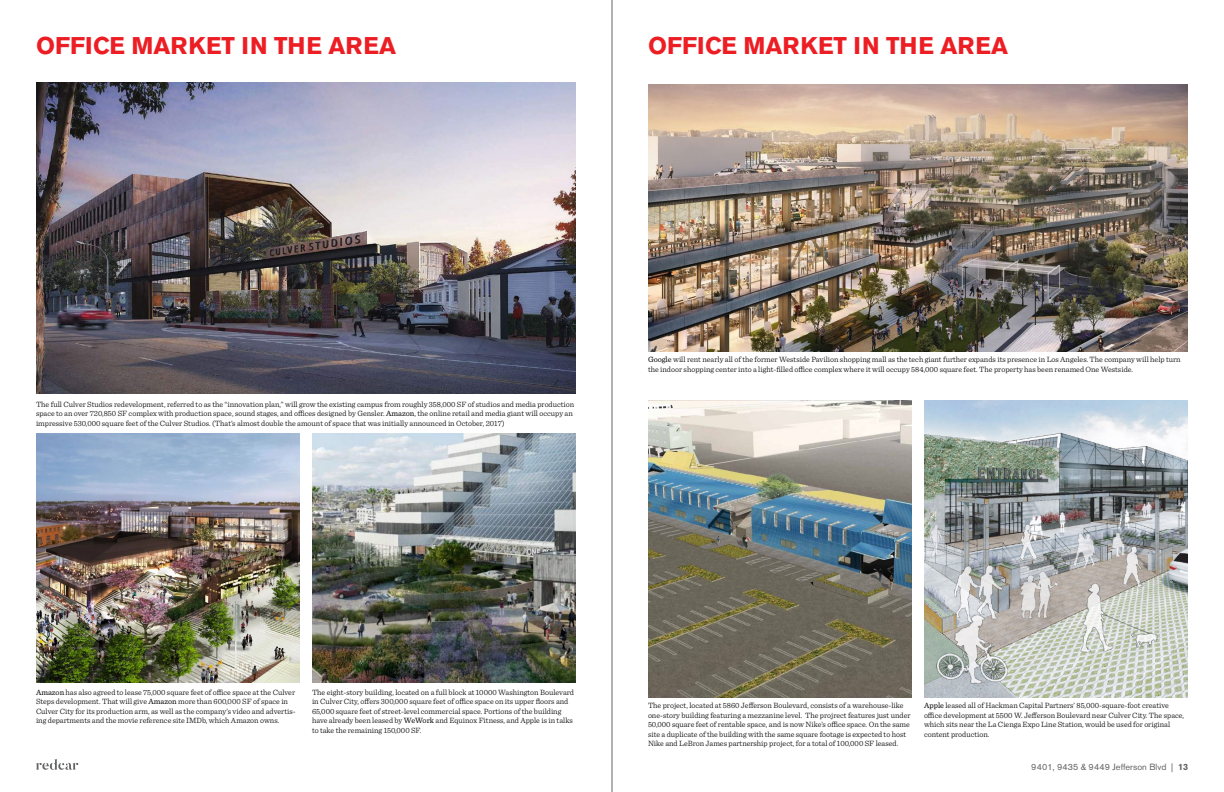
<style>
.page{position:relative;width:1224px;height:792px;background:#fff}
.page>*{position:absolute;margin:0;border:0;box-sizing:border-box;transform-origin:0 0}
.t1{font:700 24px "Akzidenz Grotesk BE";color:#ed1d24}
.t2{font:9px "Akzidenz Grotesk BE";color:#636466}
.t3{font:300 8px/9.6px "Sentinel";color:#000}
.s1{font-weight:400}
.s2{font-weight:700}
</style>
<div class="page">
<svg style="left:36px;top:759px;width:42px;height:11px"></svg>
<hr style="left:612px;top:0;width:1px;height:792px;background:#636466">
<img style="left:36px;top:83px;width:540px;height:311px">
<img style="left:312px;top:433px;width:264px;height:250px">
<img style="left:36px;top:433px;width:264px;height:250px">
<img style="left:648px;top:85px;width:540px;height:267px">
<img style="left:648px;top:401px;width:264px;height:297px">
<img style="left:924px;top:401px;width:264px;height:297px">
<h1 class="t1" style="left:36px;top:32px;width:362px">OFFICE MARKET IN THE AREA</h1>
<h1 class="t1" style="left:648px;top:32px;width:362px">OFFICE MARKET IN THE AREA</h1>
<p class="t3" style="left:36px;top:399px;width:540px">The full Culver Studios redevelopment, referred to as the “innovation plan,” will grow the existing campus from roughly 358,000 SF of studios and media production space to an over 720,850 SF complex with production space, sound stages, and offices designed by Gensler. <span class="s1">Amazon</span>, the online retail and media giant will occupy an impressive 530,000 square feet of the Culver Studios. (That’s almost double the amount of space that was initially announced in October, 2017)</p>
<p class="t3" style="left:648px;top:354px;width:534px"><span class="s1">Google</span> will rent nearly all of the former Westside Pavilion shopping mall as the tech giant further expands its presence in Los Angeles. The company will help turn the indoor shopping center into a light-filled office complex where it will occupy 584,000 square feet. The property has been renamed One Westside.</p>
<p class="t3" style="left:36px;top:687px;width:261px"><span class="s1">Amazon</span> has also agreed to lease 75,000 square feet of office space at the Culver Steps development. That will give <span class="s1">Amazon</span> more than 600,000 SF of space in Culver City for its production arm, as well as the company’s video and advertis&shy;ing departments and the movie reference site IMDb, which Amazon owns.</p>
<p class="t3" style="left:312px;top:687px;width:264px">The eight-story building, located on a full block at 10000 Washington Boulevard in Culver City, offers 300,000 square feet of office space on its upper floors and 65,000 square feet of street-level commercial space. Portions of the building have already been leased by <span class="s1">WeWork</span> and Equinox Fitness, and Apple is in talks to take the remaining 150,000 SF.</p>
<p class="t3" style="left:648px;top:700px;width:264px">The project, located at 5860 Jefferson Boulevard, consists of a warehouse-like one-story building featuring a mezzanine level. The projrect features just under 50,000 square feet of rentable space, and is now Nike’s office space. On the same site a duplicate of the building with the same square footage is expected to host Nike and LeBron James partnership project, for a total of 100,000 SF leased.</p>
<p class="t3" style="left:924px;top:700px;width:262px"><span class="s1">Apple</span> leased all of Hackman Capital Partners’ 85,000-square-foot creative office development at 5500 W. Jefferson Boulevard near Culver City. The space, which sits near the La Cienga Expo Line Station, would be used for original content production.</p>
<p class="t2" style="left:1031px;top:761px;width:159px">9401, 9435 &amp; 9449 Jefferson Blvd | <span class="s2">13</span></p>
</div>
